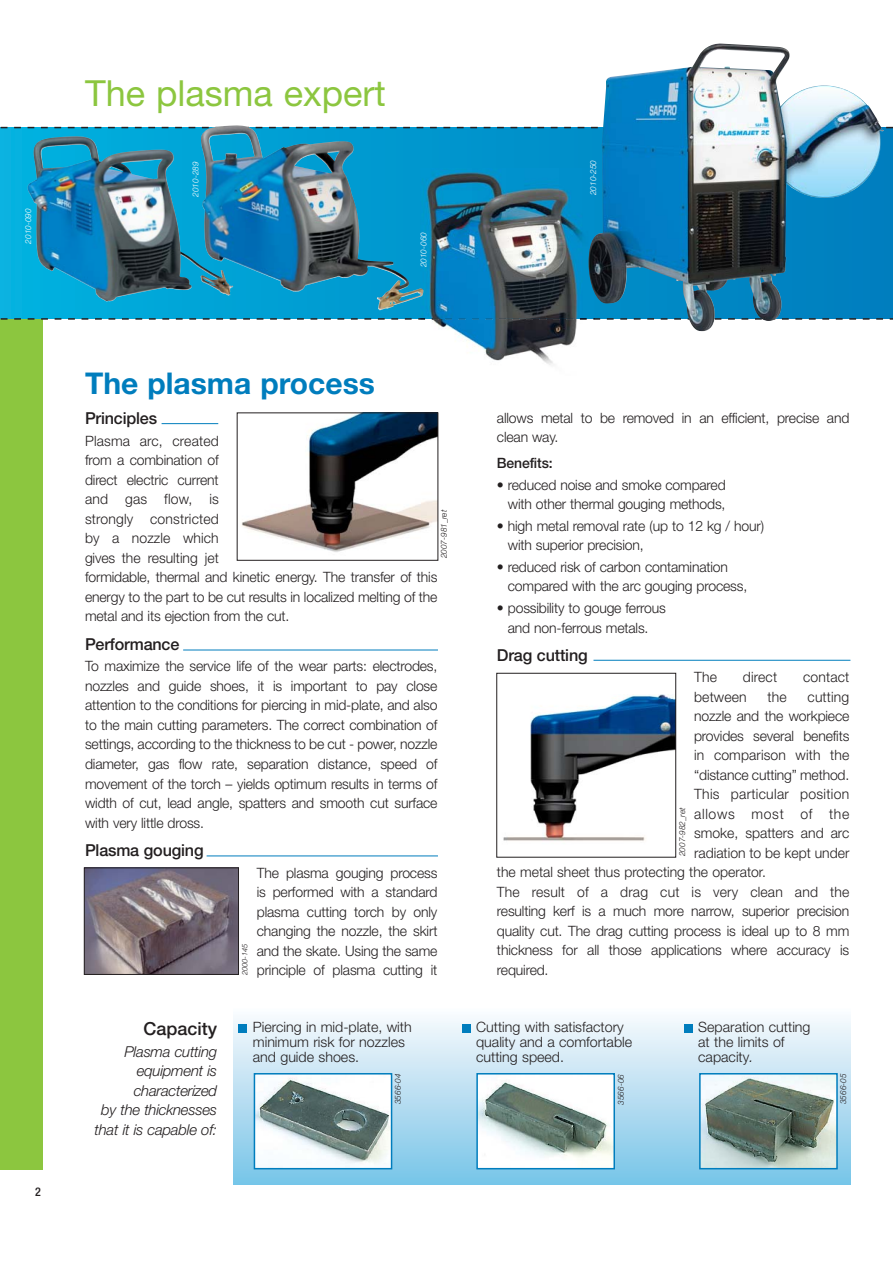
<style>
.page{position:relative;width:893px;height:1263px;background:#fff}
.page>*{position:absolute;margin:0;border:0;box-sizing:border-box;transform-origin:0 0}
.t1{font:36px "Helvetica Neue";color:#8cc63f}
.t2{font:700 30px "Helvetica Neue";color:#007dbd}
.t3{font:500 18px "Helvetica Neue";color:#231f20}
.t4{font:500 16.5px "Helvetica Neue";letter-spacing:-.01em;color:#231f20}
.t5{font:italic 300 15px/19.5px "Helvetica Neue";letter-spacing:-.015em;color:#231f20;text-align:right}
.t6{font:300 14.25px/19.5px "Helvetica Neue";letter-spacing:-.01em;color:#231f20}
.t7{font:300 14.25px "Helvetica Neue";letter-spacing:.01em;color:#231f20}
.t8{font:300 14.25px "Helvetica Neue";letter-spacing:.02em;color:#231f20}
.t9{font:300 14.25px "Helvetica Neue";letter-spacing:.05em;color:#231f20}
.t10{font:500 14.25px "Helvetica Neue";letter-spacing:-.01em;color:#231f20}
.t11{font:500 condensed 12px "Helvetica Neue";color:#231f20}
.t12{font:italic 300 8.25px "Helvetica Neue";color:#231f20}
.t13{font:italic 300 8.25px "Helvetica Neue";color:#fff}
.t14{font:italic 300 7.5px "Helvetica Neue";color:#231f20}
.s1{font-style:italic}
</style>
<div class="page">
<div style="left:234px;top:1009px;width:617px;height:175px;background:linear-gradient(to bottom,#fbfbfd,#76c3e7)"></div>
<div style="left:0;top:128px;width:43px;height:1041px;background:#8cc63f"></div>
<svg style="left:0;top:128px;width:893px;height:190px;background:#029fd3"></svg>
<svg style="left:0;top:127px;width:893px;height:1px"></svg>
<svg style="left:0;top:318px;width:893px;height:2px"></svg>
<img style="left:257px;top:1076px;width:132px;height:90px">
<div style="left:254px;top:1073px;width:138px;height:96px;border:2px solid #007dbd"></div>
<img style="left:479px;top:1076px;width:133px;height:90px">
<div style="left:476px;top:1073px;width:139px;height:96px;border:2px solid #007dbd"></div>
<img style="left:702px;top:1076px;width:133px;height:90px">
<div style="left:699px;top:1073px;width:139px;height:96px;border:2px solid #007dbd"></div>
<div style="left:239px;top:1024px;width:8px;height:8px;background:#007dbd"></div>
<div style="left:462px;top:1024px;width:8px;height:8px;background:#007dbd"></div>
<div style="left:684px;top:1024px;width:8px;height:8px;background:#007dbd"></div>
<img style="left:241px;top:414px;width:195px;height:138px">
<div style="left:237px;top:412px;width:201px;height:149px;border:1px solid #231f20"></div>
<img style="left:503px;top:694px;width:171px;height:147px">
<div style="left:496px;top:673px;width:180px;height:184px;border:1px solid #231f20"></div>
<img style="left:86px;top:869px;width:151px;height:104px">
<div style="left:84px;top:867px;width:155px;height:108px;border:1px solid #231f20"></div>
<hr style="left:183px;top:650px;width:255px;height:1px;background:#007dbd">
<hr style="left:207px;top:855px;width:231px;height:1px;background:#007dbd">
<hr style="left:593px;top:660px;width:257px;height:1px;background:#007dbd">
<hr style="left:162px;top:423px;width:56px;height:1px;background:#007dbd">
<img style="left:420px;top:168px;width:168px;height:197px">
<img style="left:420px;top:318px;width:168px;height:2px">
<img style="left:201px;top:125px;width:223px;height:185px">
<img style="left:27px;top:136px;width:206px;height:166px">
<img style="left:588px;top:43px;width:296px;height:289px">
<p class="t13" style="left:25px;top:244px;width:37px;rotate:-90deg">2010-090</p>
<p class="t11" style="left:35px;top:1187px;width:7px">2</p>
<h1 class="t1" style="left:85px;top:80px;width:302px">The plasma expert</h1>
<p class="t13" style="left:193px;top:197px;width:37px;rotate:-90deg">2010-289</p>
<h2 class="t2" style="left:85px;top:372px;width:291px">The plasma process</h2>
<p class="t13" style="left:421px;top:267px;width:37px;rotate:-90deg">2010-060</p>
<p class="t4" style="left:85px;top:412px;width:74px">Principles</p>
<p class="t6" style="left:85px;top:432px;width:354px">Plasma arc, created<br>from a combination of<br>direct electric current<br>and gas flow, is<br>strongly constricted<br>by a nozzle which<br>gives the resulting jet<br>formidable, thermal and kinetic energy. The transfer of this energy to the part to be cut results in localized melting of the metal and its ejection from the cut.</p>
<p class="t4" style="left:85px;top:638px;width:96px">Performance</p>
<p class="t6" style="left:85px;top:658px;width:354px;text-align:justify">To maximize the service life of the wear parts: electrodes, nozzles and guide shoes, it is important to pay close attention to the conditions for piercing in mid-plate, and also to the main cutting parameters. The correct combination of settings, according to the thickness to be cut - power, nozzle diameter, gas flow rate, separation distance, speed of movement of the torch – yields optimum results in terms of width of cut, lead angle, spatters and smooth cut surface with very little dross.</p>
<p class="t4" style="left:85px;top:844px;width:120px">Plasma gouging</p>
<p class="t6" style="left:257px;top:864px;width:182px;text-align:justify">The plasma gouging process is performed with a standard plasma cutting torch by only changing the nozzle, the skirt and the skate. Using the same principle of plasma cutting it</p>
<p class="t12" style="left:441px;top:558px;width:50px;rotate:-90deg">2007-981_ret</p>
<p class="t14" style="left:242px;top:975px;width:33px;rotate:-90deg">2000-145</p>
<p class="t13" style="left:590px;top:195px;width:37px;rotate:-90deg">2010-250</p>
<p class="t6" style="left:497px;top:409px;width:354px">allows metal to be removed in an efficient, precise and clean way.</p>
<p class="t10" style="left:497px;top:458px;width:57px">Benefits:</p>
<p class="t6" style="left:497px;top:476px;width:230px;text-align:right">• reduced noise and smoke compared with other thermal gouging methods,</p>
<p class="t6" style="left:508px;top:517px;width:258px;text-indent:-11px">• high metal removal rate (up to 12 kg / hour) with superior precision,</p>
<p class="t6" style="left:508px;top:558px;width:241px;text-indent:-11px">• reduced risk of carbon contamination compared with the arc gouging process,</p>
<p class="t6" style="left:497px;top:600px;width:170px;text-align:center">• possibility to gouge ferrous and non-ferrous metals.</p>
<p class="t4" style="left:497px;top:649px;width:92px">Drag cutting</p>
<p class="t6" style="left:694px;top:669px;width:24px">The</p>
<p class="t6" style="left:743px;top:669px;width:36px">direct</p>
<p class="t7" style="left:803px;top:672px;width:48px">contact</p>
<p class="t7" style="left:694px;top:691px;width:54px">between</p>
<p class="t6" style="left:768px;top:688px;width:21px">the</p>
<p class="t7" style="left:808px;top:691px;width:43px">cutting</p>
<p class="t6" style="left:694px;top:708px;width:157px">nozzle and the workpiece</p>
<p class="t6" style="left:694px;top:727px;width:157px">provides several benefits</p>
<p class="t7" style="left:694px;top:750px;width:157px">in comparison with the</p>
<p class="t6" style="left:694px;top:766px;width:157px">“distance cutting” method.</p>
<p class="t8" style="left:694px;top:789px;width:157px">This particular position</p>
<p class="t9" style="left:694px;top:808px;width:157px">allows most of the</p>
<p class="t6" style="left:694px;top:825px;width:157px">smoke, spatters and arc</p>
<p class="t6" style="left:694px;top:844px;width:157px">radiation to be kept under</p>
<p class="t6" style="left:497px;top:864px;width:270px">the metal sheet thus protecting the operator.</p>
<p class="t7" style="left:497px;top:886px;width:354px">The result of a drag cut is very clean and the</p>
<p class="t6" style="left:497px;top:903px;width:354px">resulting kerf is a much more narrow, superior precision</p>
<p class="t6" style="left:497px;top:922px;width:354px">quality cut. The drag cutting process is ideal up to 8 mm</p>
<p class="t6" style="left:497px;top:942px;width:354px">thickness for all those applications where accuracy is</p>
<p class="t6" style="left:497px;top:961px;width:53px">required.</p>
<p class="t12" style="left:679px;top:856px;width:50px;rotate:-90deg">2007-982_ret</p>
<p class="t3" style="left:143px;top:1022px;width:75px">Capacity</p>
<p class="t5" style="left:95px;top:1043px;width:124px">Plasma cutting equipment is characterized<br>by the thicknesses that it is capable of:</p>
<p class="t6" style="left:253px;top:1021px;width:160px;line-height:15px">Piercing in mid-plate, with minimum risk for nozzles and guide shoes.</p>
<p class="t6" style="left:476px;top:1021px;width:158px;line-height:15px">Cutting with satisfactory quality and a comfortable cutting speed.</p>
<p class="t6" style="left:698px;top:1021px;width:114px;line-height:15px">Separation cutting at the limits of capacity<span class="s1">.</span></p>
<p class="t12" style="left:395px;top:1104px;width:32px;rotate:-90deg">3566-04</p>
<p class="t12" style="left:618px;top:1105px;width:32px;rotate:-90deg">3566-06</p>
<p class="t12" style="left:840px;top:1104px;width:32px;rotate:-90deg">3566-05</p>
</div>
